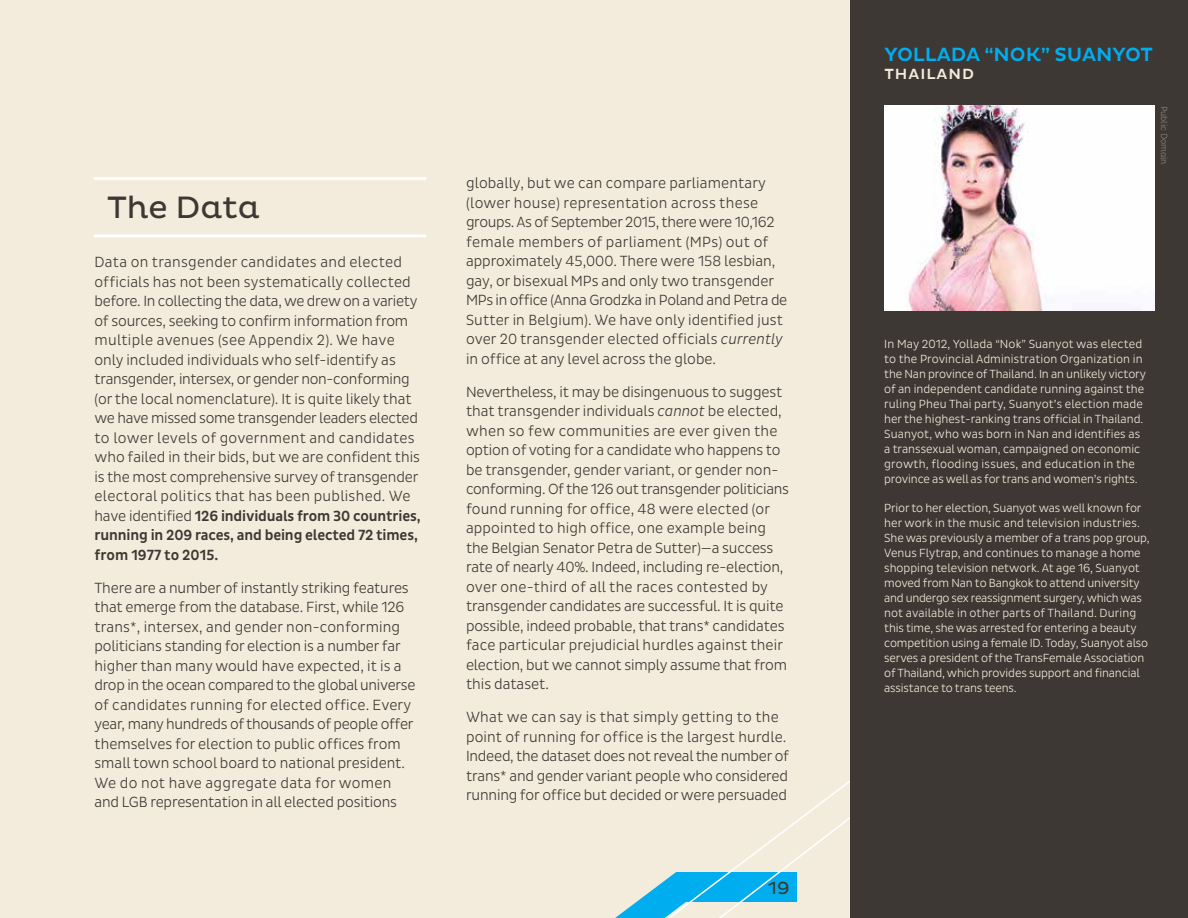
<style>
.page{position:relative;width:1188px;height:918px;background:#f3ecdc}
.page>*{position:absolute;margin:0;border:0;box-sizing:border-box;transform-origin:0 0}
.t1{font:31.5px "Pluto";letter-spacing:-.005em;color:#3e3834}
.t2{font:500 19.5px "Pluto";letter-spacing:-.005em;color:#00aeef}
.t3{font:18px "Pluto";color:#3e3834}
.t4{font:300 15px/19.5px "Pluto Sans Cond";color:#3e3834}
.t5{font:500 15px "Pluto";letter-spacing:.065em;color:#f3ecdc}
.t6{font:300 12px/15px "Pluto Sans Cond";letter-spacing:-.005em;color:#f3ecdc}
.t7{font:300 9px "Pluto Cond";letter-spacing:-.01em;color:#8d8380}
.s1{font-weight:500}
.s2{font-style:italic}
</style>
<div class="page">
<svg style="left:615px;top:780px;width:235px;height:138px"></svg>
<div style="left:850px;top:0;width:338px;height:918px;background:#3e3834"></div>
<hr style="left:94px;top:177px;width:332px;height:3px;background:#fff">
<hr style="left:94px;top:234px;width:332px;height:3px;background:#fff">
<img style="left:884px;top:106px;width:270px;height:205px">
<h1 class="t1" style="left:107px;top:190px;width:154px">The Data</h1>
<p class="t4" style="left:94px;top:253px;width:328px">Data on transgender candidates and elected officials has not been systematically collected before. In collecting the data, we drew on a variety of sources, seeking to confirm information from multiple avenues (see Appendix 2). We have only included individuals who self-identify as transgender, intersex, or gender non-conforming (or the local nomenclature). It is quite likely that we have missed some transgender leaders elected to lower levels of government and candidates who failed in their bids, but we are confident this is the most comprehensive survey of transgender electoral politics that has been published. We have identified <span class="s1">126 individuals from 30 countries, running in 209 races, and being elected 72 times, from 1977 to 2015.</span></p>
<p class="t4" style="left:94px;top:578px;width:322px">There are a number of instantly striking features that emerge from the database. First, while 126 trans*, intersex, and gender non-conforming politicians standing for election is a number far higher than many would have expected, it is a drop in the ocean compared to the global universe of candidates running for elected office. Every year, many hundreds of thousands of people offer themselves for election to public offices from small town school board to national president.<br>We do not have aggregate data for women and LGB representation in all elected positions</p>
<p class="t4" style="left:466px;top:174px;width:323px">globally, but we can compare parliamentary (lower house) representation across these groups. As of September 2015, there were 10,162 female members of parliament (MPs) out of approximately 45,000. There were 158 lesbian, gay, or bisexual MPs and only two transgender MPs in office (Anna Grodzka in Poland and Petra de Sutter in Belgium). We have only identified just over 20 transgender elected officials <span class="s2">currently </span>in office at any level across the globe.</p>
<p class="t4" style="left:466px;top:382px;width:324px">Nevertheless, it may be disingenuous to suggest that transgender individuals <span class="s2">cannot</span> be elected, when so few communities are ever given the option of voting for a candidate who happens to be transgender, gender variant, or gender non&shy;conforming. Of the 126 out transgender politicians found running for office, 48 were elected (or appointed to high office, one example being the Belgian Senator Petra de Sutter)—a success rate of nearly 40%. Indeed, including re-election, over one-third of all the races contested by transgender candidates are successful. It is quite possible, indeed probable, that trans* candidates face particular prejudicial hurdles against their election, but we cannot simply assume that from this dataset.</p>
<p class="t4" style="left:466px;top:708px;width:325px">What we can say is that simply getting to the point of running for office is the largest hurdle.<br>Indeed, the dataset does not reveal the number of trans* and gender variant people who considered running for office but decided or were persuaded</p>
<p class="t3" style="left:768px;top:877px;width:23px">19</p>
<h2 class="t2" style="left:884px;top:43px;width:270px">YOLLADA “NOK” SUANYOT</h2>
<p class="t5" style="left:884px;top:66px;width:91px">THAILAND</p>
<p class="t7" style="left:1169px;top:106px;width:60px;rotate:90deg">Public Domain</p>
<p class="t6" style="left:884px;top:337px;width:263px">In May 2012, Yollada “Nok” Suanyot was elected to the Provincial Administration Organization in the Nan province of Thailand. In an unlikely victory of an independent candidate running against the ruling Pheu Thai party, Suanyot’s election made her the highest-ranking trans official in Thailand.<br>Suanyot, who was born in Nan and identifies as a transsexual woman, campaigned on economic growth, flooding issues, and education in the province as well as for trans and women’s rights.</p>
<p class="t6" style="left:884px;top:500px;width:267px">Prior to her election, Suanyot was well known for her work in the music and television industries.<br>She was previously a member of a trans pop group, Venus Flytrap, and continues to manage a home shopping television network. At age 16, Suanyot moved from Nan to Bangkok to attend university and undergo sex reassignment surgery, which was not available in other parts of Thailand. During this time, she was arrested for entering a beauty competition using a female ID. Today, Suanyot also serves a president of the TransFemale Association of Thailand, which provides support and financial assistance to trans teens.</p>
</div>
